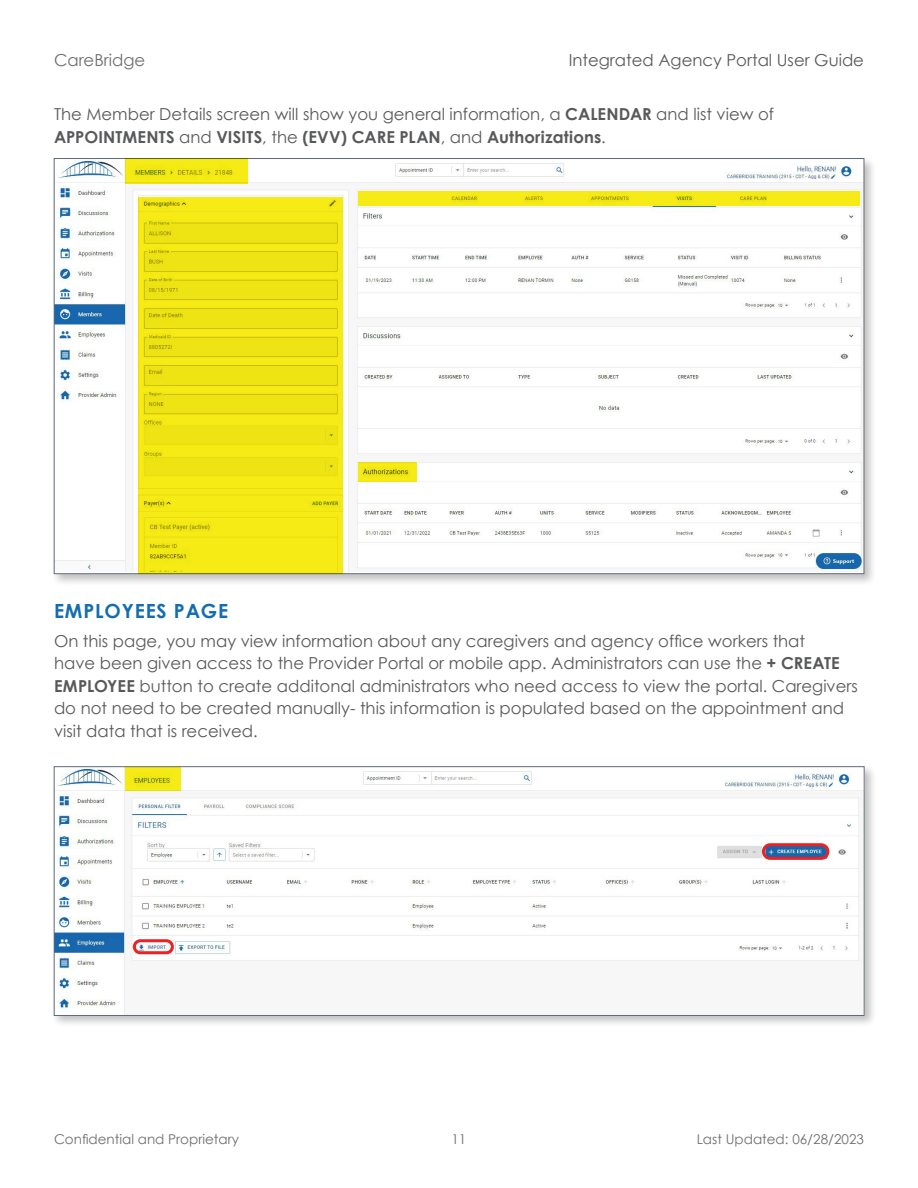
<style>
.page{position:relative;width:918px;height:1188px;background:#fff}
.page>*{position:absolute;margin:0;border:0;box-sizing:border-box;transform-origin:0 0}
.t1{font:700 19.5px "Century Gothic";letter-spacing:.045em;color:#146cb1}
.t2{font:16.5px/22.5px "Century Gothic";color:#58595b}
.t3{font:16.5px "Century Gothic";color:#6d6e71}
.t4{font:13.5px "Century Gothic";color:#6d6e71}
.s1{font-weight:700}
</style>
<div class="page">
<div style="left:51px;top:155px;width:825px;height:431px;background:#000;opacity:.25"></div>
<img style="left:56px;top:160px;width:806px;height:412px">
<div style="left:359px;top:191px;width:501px;height:15px;background:#f6eb14"></div>
<svg style="left:359px;top:462px;width:58px;height:20px"></svg>
<svg style="left:125px;top:159px;width:122px;height:25px;background:#ede312"></svg>
<div style="left:138px;top:197px;width:204px;height:376px;background:#eee313"></div>
<div style="left:51px;top:764px;width:826px;height:264px;background:#000;opacity:.25"></div>
<img style="left:56px;top:768px;width:806px;height:246px">
<div style="left:54px;top:766px;width:810px;height:250px;border:1px solid #606b77"></div>
<div style="left:125px;top:767px;width:55px;height:24px;background:#f6eb14"></div>
<div style="left:133px;top:939px;width:41px;height:15px;border:3px solid #ed2024;border-radius:6px"></div>
<div style="left:762px;top:843px;width:67px;height:17px;border:3px solid #ed2024;border-radius:7px"></div>
<p class="t3" style="left:54px;top:49px;width:93px">CareBridge</p>
<p class="t2" style="left:569px;top:49px;width:297px">Integrated Agency Portal User Guide</p>
<p class="t2" style="left:54px;top:103px;width:722px">The Member Details screen will show you general information, a <span class="s1">CALENDAR</span> and list view of<br><span class="s1">APPOINTMENTS</span> and <span class="s1">VISITS</span>, the <span class="s1">(EVV) CARE PLAN</span>, and <span class="s1">Authorizations</span>.</p>
<p class="t1" style="left:54px;top:596px;width:176px">EMPLOYEES PAGE</p>
<p class="t2" style="left:54px;top:629px;width:805px">On this page, you may view information about any caregivers and agency office workers that<br>have been given access to the Provider Portal or mobile app. Administrators can use the <span class="s1">+ CREATE EMPLOYEE</span> button to create additonal administrators who need access to view the portal. Caregivers do not need to be created manually- this information is populated based on the appointment and visit data that is received.</p>
<p class="t4" style="left:54px;top:1130px;width:187px">Confidential and Proprietary</p>
<p class="t4" style="left:452px;top:1130px;width:16px">11</p>
<p class="t4" style="left:697px;top:1130px;width:169px">Last Updated: 06/28/2023</p>
</div>
